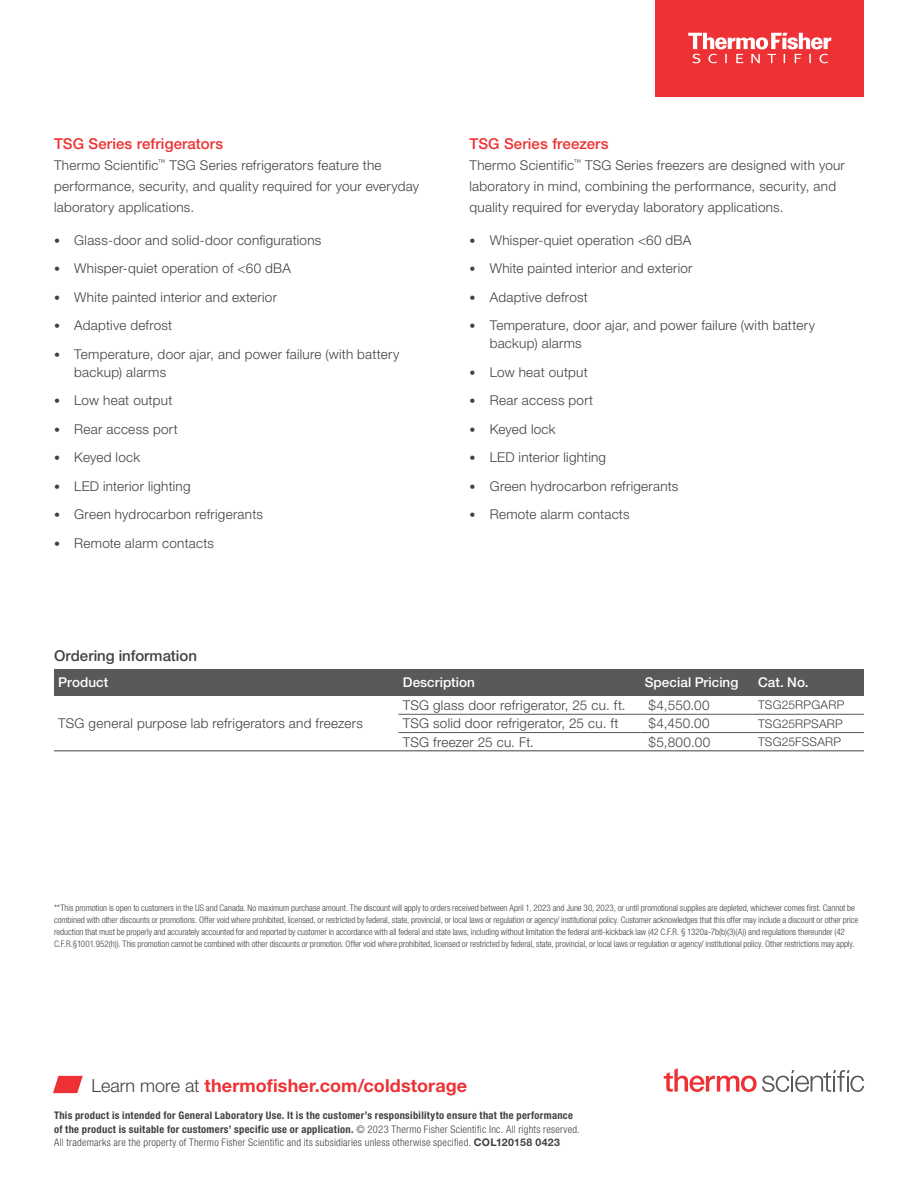
<style>
.page{position:relative;width:918px;height:1188px;background:#fff}
.page>*{position:absolute;margin:0;border:0;box-sizing:border-box;transform-origin:0 0}
.t1{font:700 18px "Helvetica Neue LTW1 G";letter-spacing:.005em;color:#ee3134}
.t2{font:500 15px "Helvetica Neue LTW1 G";letter-spacing:.01em;color:#ee3134}
.t3{font:500 15px "Helvetica Neue LTW1 G";color:#414042}
.t4{font:300 13.5px/21px "Helvetica Neue LTW1 G";letter-spacing:.02em;color:#414042}
.t5{font:500 13.5px "Helvetica Neue LTW1 G";letter-spacing:.005em;color:#fff}
.t6{font:300 12px "Helvetica Neue LTW1 G";letter-spacing:.015em;color:#414042}
.t7{font:700 condensed 10.5px/13.5px "Helvetica Neue LTW1 G";letter-spacing:.03em;color:#414042}
.t8{font:300 condensed 9px/12px "Helvetica Neue LTW1 G";letter-spacing:-.005em;color:#414042}
.s1{font-size:12px}
.s2{font-weight:300;color:#414042}
.s3{font-weight:300}
.s4{font-stretch:normal}
</style>
<div class="page">
<svg style="left:53px;top:1076px;width:30px;height:17px"></svg>
<div style="left:54px;top:669px;width:810px;height:27px;background:#58595b"></div>
<hr style="left:399px;top:714px;width:241px;height:1px;background:#58595b">
<hr style="left:640px;top:714px;width:114px;height:1px;background:#58595b">
<hr style="left:754px;top:714px;width:110px;height:1px;background:#58595b">
<hr style="left:399px;top:732px;width:241px;height:1px;background:#58595b">
<hr style="left:640px;top:732px;width:114px;height:1px;background:#58595b">
<hr style="left:754px;top:732px;width:110px;height:1px;background:#58595b">
<hr style="left:399px;top:751px;width:241px;height:1px;background:#414042">
<hr style="left:640px;top:751px;width:114px;height:1px;background:#414042">
<hr style="left:754px;top:751px;width:110px;height:1px;background:#414042">
<hr style="left:54px;top:751px;width:345px;height:1px;background:#414042">
<svg style="left:664px;top:1068px;width:200px;height:24px"></svg>
<div style="left:656px;top:0;width:208px;height:96px;background:#ee3134"></div>
<svg style="left:688px;top:33px;width:143px;height:30px"></svg>
<p class="t2" style="left:54px;top:134px;width:171px">TSG Series refrigerators</p>
<p class="t4" style="left:54px;top:154px;width:367px">Thermo Scientific<sup>™</sup> TSG Series refrigerators feature the performance, security, and quality required for your everyday laboratory applications.</p>
<p class="t4" style="left:54px;top:229px;width:269px"><span class="s1">•</span> Glass-door and solid-door configurations</p>
<p class="t4" style="left:54px;top:258px;width:238px"><span class="s1">•</span> Whisper-quiet operation of &lt;60 dBA</p>
<p class="t4" style="left:54px;top:286px;width:224px"><span class="s1">•</span> White painted interior and exterior</p>
<p class="t4" style="left:54px;top:315px;width:120px"><span class="s1">•</span> Adaptive defrost</p>
<p class="t4" style="left:74px;top:345px;width:327px;line-height:18px;text-indent:-20px"><span class="s1">•</span> Temperature, door ajar, and power failure (with battery backup) alarms</p>
<p class="t4" style="left:54px;top:390px;width:120px"><span class="s1">•</span> Low heat output</p>
<p class="t4" style="left:54px;top:418px;width:125px"><span class="s1">•</span> Rear access port</p>
<p class="t4" style="left:54px;top:447px;width:88px"><span class="s1">•</span> Keyed lock</p>
<p class="t4" style="left:54px;top:475px;width:138px"><span class="s1">•</span> LED interior lighting</p>
<p class="t4" style="left:54px;top:504px;width:210px"><span class="s1">•</span> Green hydrocarbon refrigerants</p>
<p class="t4" style="left:54px;top:532px;width:162px"><span class="s1">•</span> Remote alarm contacts</p>
<p class="t2" style="left:470px;top:134px;width:141px">TSG Series freezers</p>
<p class="t4" style="left:470px;top:154px;width:377px">Thermo Scientific<sup>™</sup> TSG Series freezers are designed with your laboratory in mind, combining the performance, security, and quality required for everyday laboratory applications.</p>
<p class="t4" style="left:470px;top:229px;width:223px"><span class="s1">•</span> Whisper-quiet operation &lt;60 dBA</p>
<p class="t4" style="left:470px;top:258px;width:224px"><span class="s1">•</span> White painted interior and exterior</p>
<p class="t4" style="left:470px;top:286px;width:120px"><span class="s1">•</span> Adaptive defrost</p>
<p class="t4" style="left:490px;top:316px;width:327px;line-height:18px;text-indent:-20px"><span class="s1">•</span> Temperature, door ajar, and power failure (with battery backup) alarms</p>
<p class="t4" style="left:470px;top:361px;width:120px"><span class="s1">•</span> Low heat output</p>
<p class="t4" style="left:470px;top:390px;width:125px"><span class="s1">•</span> Rear access port</p>
<p class="t4" style="left:470px;top:418px;width:88px"><span class="s1">•</span> Keyed lock</p>
<p class="t4" style="left:470px;top:447px;width:138px"><span class="s1">•</span> LED interior lighting</p>
<p class="t4" style="left:470px;top:475px;width:210px"><span class="s1">•</span> Green hydrocarbon refrigerants</p>
<p class="t4" style="left:470px;top:504px;width:162px"><span class="s1">•</span> Remote alarm contacts</p>
<p class="t3" style="left:54px;top:646px;width:145px">Ordering information</p>
<p class="t5" style="left:58px;top:674px;width:52px">Product</p>
<p class="t5" style="left:403px;top:674px;width:74px">Description</p>
<p class="t5" style="left:645px;top:674px;width:95px">Special Pricing</p>
<p class="t5" style="left:758px;top:674px;width:52px">Cat. No.</p>
<p class="t4" style="left:58px;top:713px;width:306px">TSG general purpose lab refrigerators and freezers</p>
<p class="t4" style="left:403px;top:695px;width:224px">TSG glass door refrigerator, 25 cu. ft.</p>
<p class="t4" style="left:649px;top:695px;width:63px">$4,550.00</p>
<p class="t6" style="left:758px;top:698px;width:88px">TSG25RPGARP</p>
<p class="t4" style="left:403px;top:713px;width:217px">TSG solid door refrigerator, 25 cu. ft</p>
<p class="t4" style="left:649px;top:713px;width:62px">$4,450.00</p>
<p class="t6" style="left:758px;top:716px;width:86px">TSG25RPSARP</p>
<p class="t4" style="left:403px;top:731px;width:133px">TSG freezer 25 cu. Ft.</p>
<p class="t4" style="left:649px;top:731px;width:63px">$5,800.00</p>
<p class="t6" style="left:758px;top:734px;width:84px">TSG25FSSARP</p>
<p class="t8" style="left:54px;top:902px;width:806px">**This promotion is open to customers in the US and Canada. No maximum purchase amount. The discount will apply to orders received between April 1, 2023 and June 30, 2023, or until promotional supplies are depleted, whichever comes first. Cannot be combined with other discounts or promotions. Offer void where prohibited, licensed, or restricted by federal, state, provincial, or local laws or regulation or agency/ institutional policy. Customer acknowledges that this offer may include a discount or other price reduction that must be properly and accurately accounted for and reported by customer in accordance with all federal and state laws, including without limitation the federal anti-kickback law (42 C.F.R. § 1320a-7b(b)(3)(A)) and regulations thereunder (42<br>C.F.R.§1001.952(h)). This promotion cannot be combined with other discounts or promotion. Offer void where prohibited, licensed or restricted by federal, state, provincial, or local laws or regulation or agency/ institutional policy. Other restrictions may apply.</p>
<h1 class="t1" style="left:92px;top:1074px;width:377px"><span class="s2">Learn more at</span> thermofisher.com/coldstorage</h1>
<p class="t7" style="left:54px;top:1109px;width:527px">This product is intended for General Laboratory Use. It is the customer’s responsibilityto ensure that the performance of the product is suitable for customers’ specific use or application. <span class="s3">© 2023 Thermo Fisher Scientific Inc. All rights reserved.<br>All trademarks are the property of Thermo Fisher Scientific and its subsidiaries unless otherwise specified.</span> <span class="s4">COL120158 0423</span></p>
</div>
